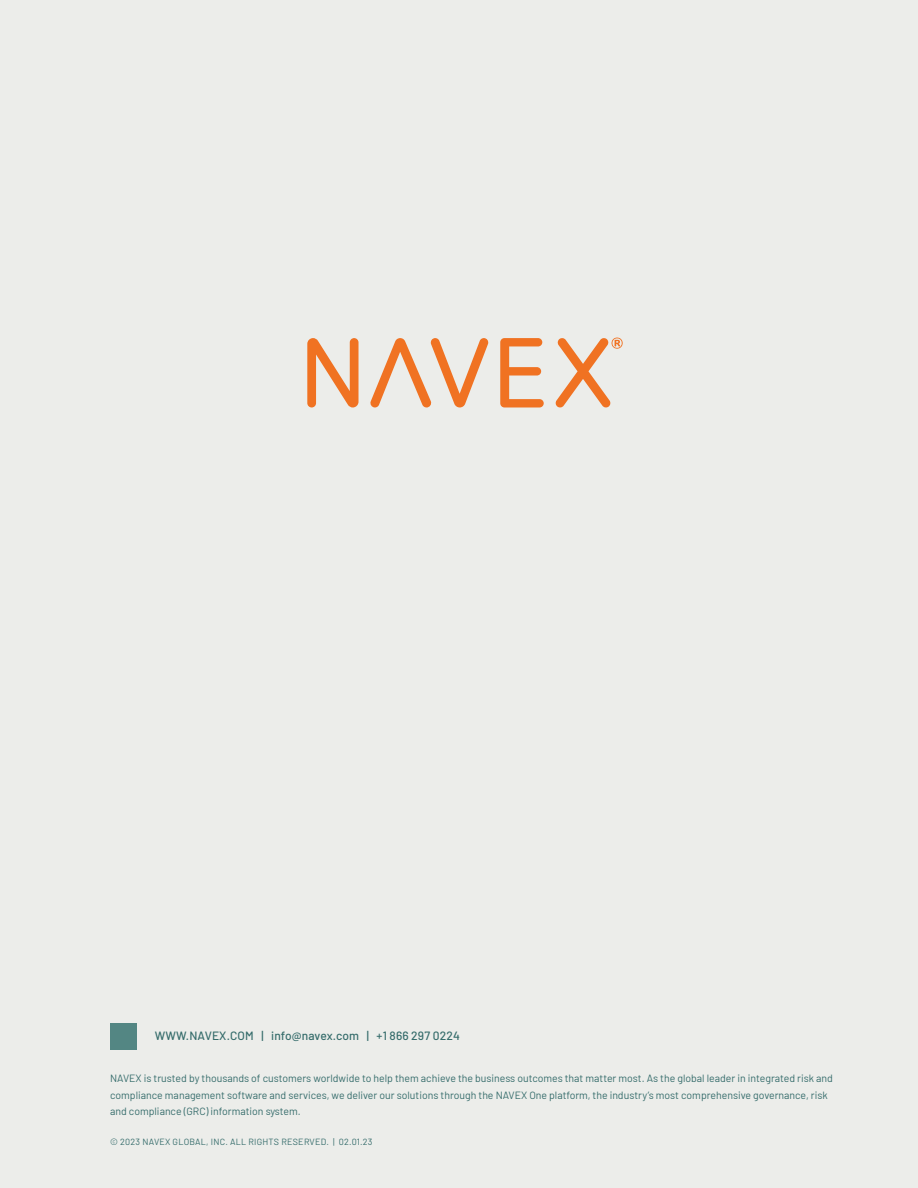
<style>
.page{position:relative;width:918px;height:1188px;background:#ecedea}
.page>*{position:absolute;margin:0;border:0;box-sizing:border-box;transform-origin:0 0}
.NAVEX_Boilerplate_In{font:500 12px "Barlow";letter-spacing:.01em;color:#356c6b}
.NAVEX_Boilerplate_Co{font:10.5px/16.5px "Barlow";color:#356c6b}
.NAVEX_Boilerplate_Co-2{font:9px "Barlow";letter-spacing:.025em;color:#356c6b}
</style>
<div class="page">
<svg style="left:307px;top:338px;width:52px;height:69px"></svg>
<svg style="left:370px;top:338px;width:119px;height:69px"></svg>
<svg style="left:500px;top:338px;width:44px;height:69px"></svg>
<svg style="left:555px;top:338px;width:68px;height:70px"></svg>
<div style="left:110px;top:1023px;width:27px;height:27px;background:#538683"></div>
<p class="NAVEX_Boilerplate_In" style="left:155px;top:1027px;width:307px">WWW.NAVEX.COM | info@navex.com | +1 866 297 0224</p>
<p class="NAVEX_Boilerplate_Co" style="left:110px;top:1069px;width:724px">NAVEX is trusted by thousands of customers worldwide to help them achieve the business outcomes that matter most. As the global leader in integrated risk and compliance management software and services, we deliver our solutions through the NAVEX One platform, the industry’s most comprehensive governance, risk and compliance (GRC) information system.</p>
<p class="NAVEX_Boilerplate_Co-2" style="left:110px;top:1136px;width:264px">© 2023 NAVEX GLOBAL, INC. ALL RIGHTS RESERVED. | 02.01.23</p>
</div>
